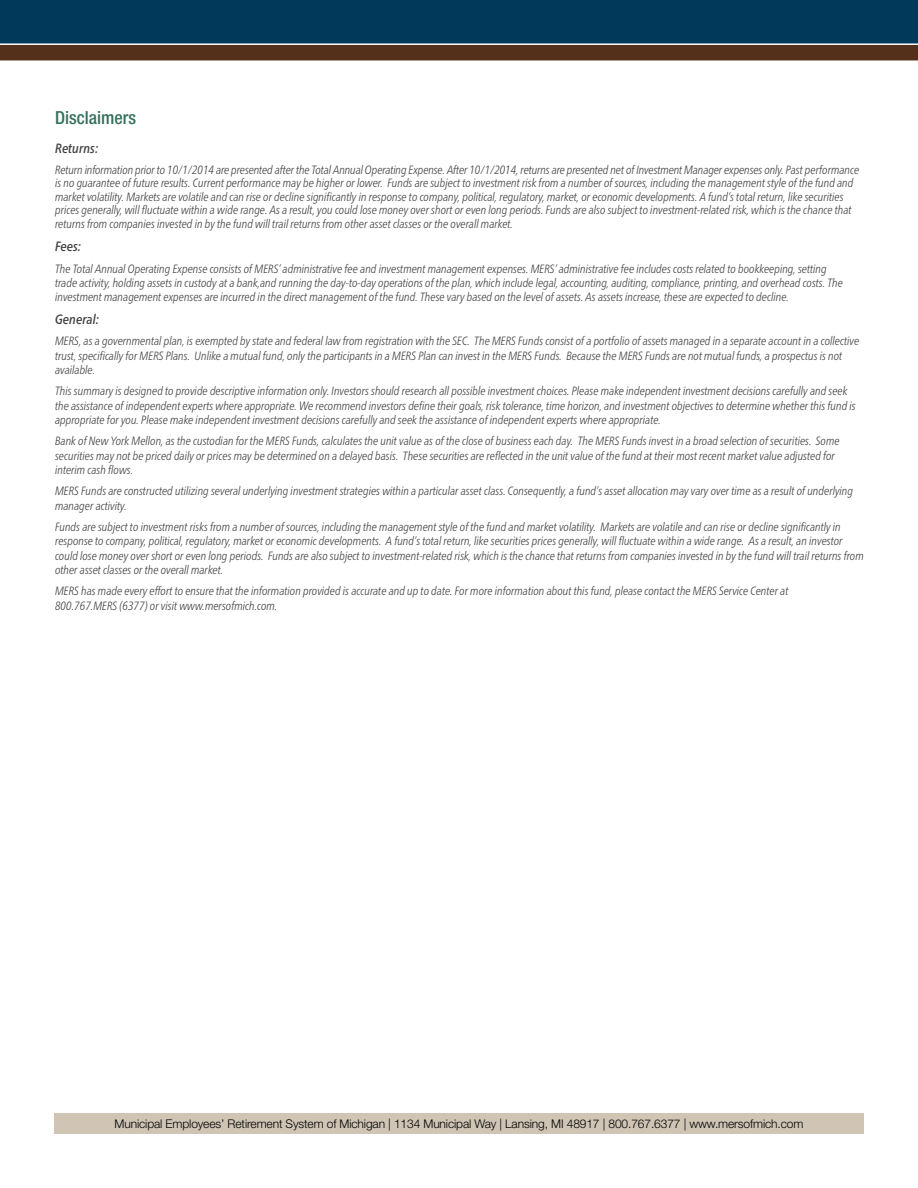
<style>
.page{position:relative;width:918px;height:1188px;background:#fff}
.page>*{position:absolute;margin:0;border:0;box-sizing:border-box;transform-origin:0 0}
.t1{font:500 condensed 18px "Helvetica Neue LT Std";color:#34715b}
.t2{font:italic 500 condensed 13.5px "Frutiger Neue LT Pro";color:#414042}
.t3{font:italic 300 condensed 12px/14.4px "Frutiger Neue LT Pro";color:#414042}
.t4{font:300 12px "Helvetica Neue LT Std";letter-spacing:-.01em;color:#000}
</style>
<div class="page">
<div style="left:0;top:0;width:918px;height:60px;background:#00395a"></div>
<svg style="left:0;top:43px;width:918px;height:18px;background:#654735"></svg>
<div style="left:54px;top:1114px;width:810px;height:20px;background:#d0c5b5"></div>
<h1 class="t1" style="left:55px;top:107px;width:82px">Disclaimers</h1>
<p class="t2" style="left:55px;top:141px;width:45px">Returns:</p>
<p class="t3" style="left:55px;top:162px;width:806px;line-height:13.8px">Return information prior to 10/1/2014 are presented after the Total Annual Operating Expense. After 10/1/2014, returns are presented net of Investment Manager expenses only. Past performance is no guarantee of future results. Current performance may be higher or lower. Funds are subject to investment risk from a number of sources, including the management style of the fund and market volatility. Markets are volatile and can rise or decline significantly in response to company, political, regulatory, market, or economic developments. A fund’s total return, like securities prices generally, will fluctuate within a wide range. As a result, you could lose money over short or even long periods. Funds are also subject to investment-related risk, which is the chance that returns from companies invested in by the fund will trail returns from other asset classes or the overall market.</p>
<p class="t2" style="left:55px;top:239px;width:28px">Fees:</p>
<p class="t3" style="left:55px;top:261px;width:789px">The Total Annual Operating Expense consists of MERS’ administrative fee and investment management expenses. MERS’ administrative fee includes costs related to bookkeeping, setting trade activity, holding assets in custody at a bank,and running the day-to-day operations of the plan, which include legal, accounting, auditing, compliance, printing, and overhead costs. The investment management expenses are incurred in the direct management of the fund. These vary based on the level of assets. As assets increase, these are expected to decline.</p>
<p class="t2" style="left:55px;top:312px;width:45px">General:</p>
<p class="t3" style="left:55px;top:334px;width:806px">MERS, as a governmental plan, is exempted by state and federal law from registration with the SEC. The MERS Funds consist of a portfolio of assets managed in a separate account in a collective trust, specifically for MERS Plans. Unlike a mutual fund, only the participants in a MERS Plan can invest in the MERS Funds. Because the MERS Funds are not mutual funds, a prospectus is not available.</p>
<p class="t3" style="left:55px;top:384px;width:802px">This summary is designed to provide descriptive information only. Investors should research all possible investment choices. Please make independent investment decisions carefully and seek the assistance of independent experts where appropriate. We recommend investors define their goals, risk tolerance, time horizon, and investment objectives to determine whether this fund is appropriate for you. Please make independent investment decisions carefully and seek the assistance of independent experts where appropriate.</p>
<p class="t3" style="left:55px;top:434px;width:786px">Bank of New York Mellon, as the custodian for the MERS Funds, calculates the unit value as of the close of business each day. The MERS Funds invest in a broad selection of securities. Some securities may not be priced daily or prices may be determined on a delayed basis. These securities are reflected in the unit value of the fund at their most recent market value adjusted for interim cash flows.</p>
<p class="t3" style="left:55px;top:484px;width:800px">MERS Funds are constructed utilizing several underlying investment strategies within a particular asset class. Consequently, a fund’s asset allocation may vary over time as a result of underlying manager activity.</p>
<p class="t3" style="left:55px;top:519px;width:810px">Funds are subject to investment risks from a number of sources, including the management style of the fund and market volatility. Markets are volatile and can rise or decline significantly in response to company, political, regulatory, market or economic developments. A fund’s total return, like securities prices generally, will fluctuate within a wide range. As a result, an investor could lose money over short or even long periods. Funds are also subject to investment-related risk, which is the chance that returns from companies invested in by the fund will trail returns from other asset classes or the overall market.</p>
<p class="t3" style="left:55px;top:584px;width:735px">MERS has made every effort to ensure that the information provided is accurate and up to date. For more information about this fund, please contact the MERS Service Center at<br>800.767.MERS (6377) or visit www.mersofmich.com.</p>
<p class="t4" style="left:115px;top:1117px;width:690px">Municipal Employees’ Retirement System of Michigan | 1134 Municipal Way | Lansing, MI 48917 | 800.767.6377 | www.mersofmich.com</p>
</div>
